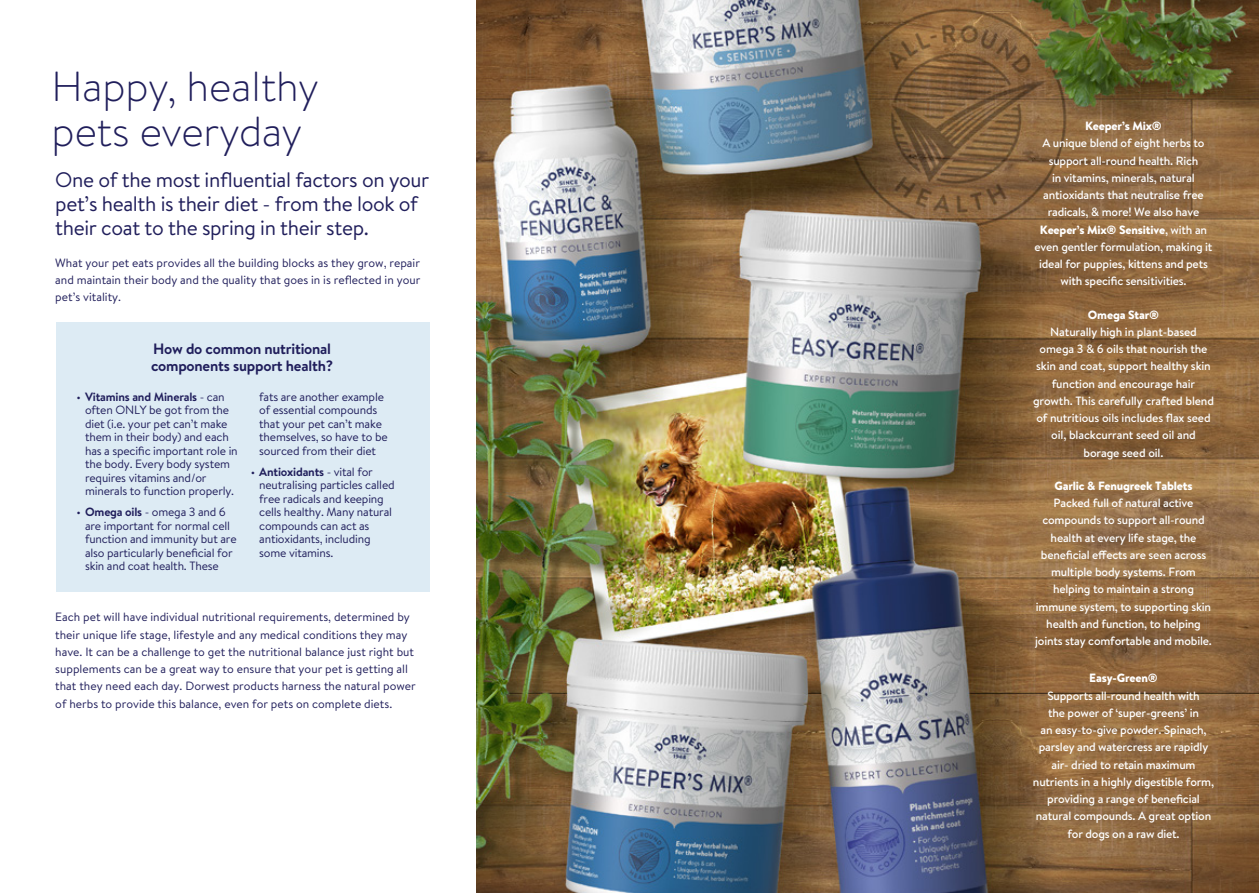
<style>
.page{position:relative;width:1259px;height:893px;background:#fff}
.page>*{position:absolute;margin:0;border:0;box-sizing:border-box;transform-origin:0 0}
.t1{font:300 42px/45px "Brandon Text";color:#201e5b}
.t2{font:21px/24px "Brandon Text";letter-spacing:-.02em;color:#201e5b}
.t3{font:700 15px/16.5px "Brandon Text";letter-spacing:-.015em;color:#201e5b}
.t4{font:12px/13.5px "Brandon Text";letter-spacing:-.015em;color:#201e5b}
.t5{font:500 12px/17.2px "Brandon Text";letter-spacing:-.015em;color:#fff;text-align:center}
.t6{font:900 12px "Brandon Text";letter-spacing:-.015em;color:#fff}
.s1{font-weight:700}
.s2{font-weight:900}
</style>
<div class="page">
<img style="left:476px;top:0;width:783px;height:893px">
<div style="left:56px;top:323px;width:373px;height:269px;background:#ddebf4"></div>
<h1 class="t1" style="left:52px;top:63px;width:268px">Happy, healthy pets everyday</h1>
<h2 class="t2" style="left:55px;top:167px;width:376px">One of the most influential factors on your pet’s health is their diet - from the look of their coat to the spring in their step.</h2>
<p class="t4" style="left:55px;top:254px;width:366px;line-height:17.2px;text-align:justify">What your pet eats provides all the building blocks as they grow, repair and maintain their body and the quality that goes in is reflected in your pet’s vitality.</p>
<p class="t3" style="left:151px;top:341px;width:184px">How do common nutritional components support health?</p>
<p class="t4" style="left:85px;top:389px;width:154px;text-indent:-9px">• <span class="s1">Vitamins and Minerals</span> - can often ONLY be got from the diet (i.e. your pet can’t make them in their body) and each has a specific important role in the body. Every body system requires vitamins and/or minerals to function properly.</p>
<p class="t4" style="left:85px;top:505px;width:153px;text-indent:-9px">• <span class="s1">Omega oils</span> - omega 3 and 6 are important for normal cell function and immunity but are also particularly beneficial for skin and coat health. These</p>
<p class="t4" style="left:259px;top:389px;width:130px">fats are another example of essential compounds that your pet can’t make themselves, so have to be sourced from their diet</p>
<p class="t4" style="left:259px;top:464px;width:137px;text-indent:-9px">• <span class="s1">Antioxidants</span> - vital for neutralising particles called free radicals and keeping cells healthy. Many natural compounds can act as antioxidants, including some vitamins.</p>
<p class="t4" style="left:55px;top:608px;width:362px;line-height:17.2px">Each pet will have individual nutritional requirements, determined by their unique life stage, lifestyle and any medical conditions they may have. It can be a challenge to get the nutritional balance just right but supplements can be a great way to ensure that your pet is getting all that they need each day. Dorwest products harness the natural power of herbs to provide this balance, even for pets on complete diets.</p>
<p class="t6" style="left:1085px;top:118px;width:78px">Keeper’s Mix®</p>
<p class="t5" style="left:1034px;top:134px;width:179px">A unique blend of eight herbs to support all-round health. Rich<br>in vitamins, minerals, natural antioxidants that neutralise free radicals, &amp; more! We also have<br><span class="s2">Keeper’s Mix® Sensitive</span>, with an even gentler formulation, making it ideal for puppies, kittens and pets with specific sensitivities.</p>
<p class="t6" style="left:1088px;top:306px;width:73px">Omega Star®</p>
<p class="t5" style="left:1033px;top:323px;width:183px">Naturally high in plant-based omega 3 &amp; 6 oils that nourish the skin and coat, support healthy skin function and encourage hair growth. This carefully crafted blend of nutritious oils includes flax seed oil, blackcurrant seed oil and borage seed oil.</p>
<p class="t6" style="left:1054px;top:477px;width:140px">Garlic &amp; Fenugreek Tablets</p>
<p class="t5" style="left:1035px;top:494px;width:178px">Packed full of natural active compounds to support all-round health at every life stage, the beneficial effects are seen across multiple body systems. From helping to maintain a strong immune system, to supporting skin health and function, to helping joints stay comfortable and mobile.</p>
<p class="t6" style="left:1089px;top:670px;width:70px">Easy-Green®</p>
<p class="t5" style="left:1033px;top:686px;width:183px">Supports all-round health with<br>the power of ‘super-greens’ in<br>an easy-to-give powder. Spinach, parsley and watercress are rapidly air- dried to retain maximum nutrients in a highly digestible form, providing a range of beneficial natural compounds. A great option for dogs on a raw diet.</p>
</div>
